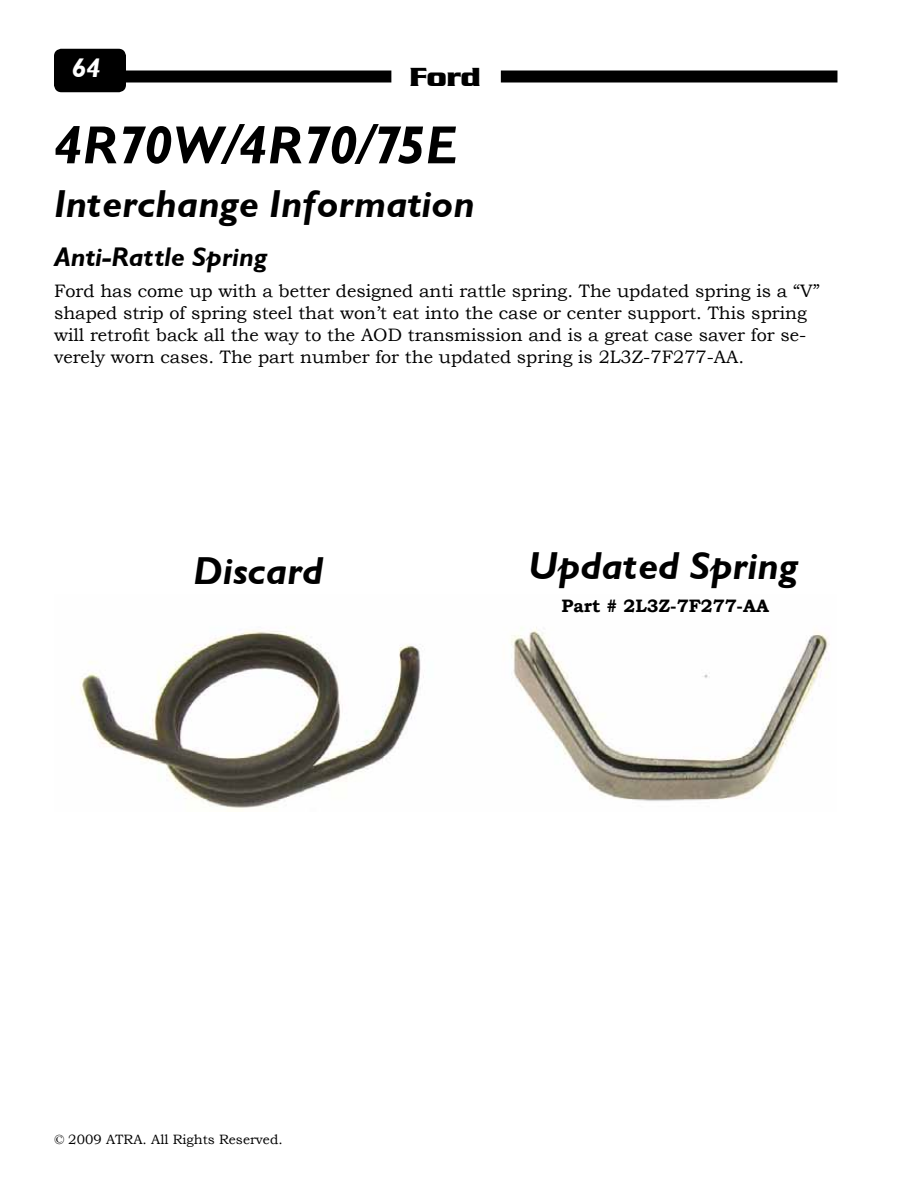
<style>
.page{position:relative;width:918px;height:1188px;background:#fff}
.page>*{position:absolute;margin:0;border:0;box-sizing:border-box;transform-origin:0 0}
.t1{font:54px "Garrison Sans BOLDITALIC";color:#000}
.t2{font:39px "Garrison Sans BOLDITALIC";color:#000}
.t3{font:27px "Garrison Sans BOLDITALIC";color:#000}
.t4{font:700 27px "Serpentine";color:#000}
.t5{font:27px "Garrison Sans BOLDITALIC";color:#fff}
.t6{font:18px/21.8px "Bookman Old Style";color:#000}
.t7{font:700 18px "Bookman Old Style";color:#000}
.t8{font:13.5px "Bookman Old Style";color:#000}
</style>
<div class="page">
<div style="left:55px;top:50px;width:70px;height:42px;background:#000;border-radius:7px"></div>
<div style="left:54px;top:49px;width:72px;height:43px;border:2px solid #000;border-radius:7px"></div>
<div style="left:501px;top:70px;width:336px;height:12px;background:#000"></div>
<div style="left:111px;top:70px;width:280px;height:12px;background:#000"></div>
<img style="left:72px;top:627px;width:758px;height:181px">
<h3 class="t5" style="left:72px;top:53px;width:31px">64</h3>
<h3 class="t4" style="left:409px;top:63px;width:73px">Ford</h3>
<h1 class="t1" style="left:54px;top:114px;width:405px">4R70W/4R70/75E</h1>
<h2 class="t2" style="left:54px;top:181px;width:423px">Interchange Information</h2>
<h3 class="t3" style="left:54px;top:241px;width:215px">Anti-Rattle Spring</h3>
<p class="t6" style="left:54px;top:280px;width:768px">Ford has come up with a better designed anti rattle spring. The updated spring is a “V” shaped strip of spring steel that won’t eat into the case or center support. This spring will retrofit back all the way to the AOD transmission and is a great case saver for se&shy;verely worn cases. The part number for the updated spring is 2L3Z-7F277-AA.</p>
<h2 class="t2" style="left:194px;top:549px;width:131px">Discard</h2>
<h2 class="t2" style="left:528px;top:544px;width:271px">Updated Spring</h2>
<p class="t7" style="left:562px;top:592px;width:209px">Part # 2L3Z-7F277-AA</p>
<p class="t8" style="left:54px;top:1130px;width:230px">© 2009 ATRA. All Rights Reserved.</p>
</div>
